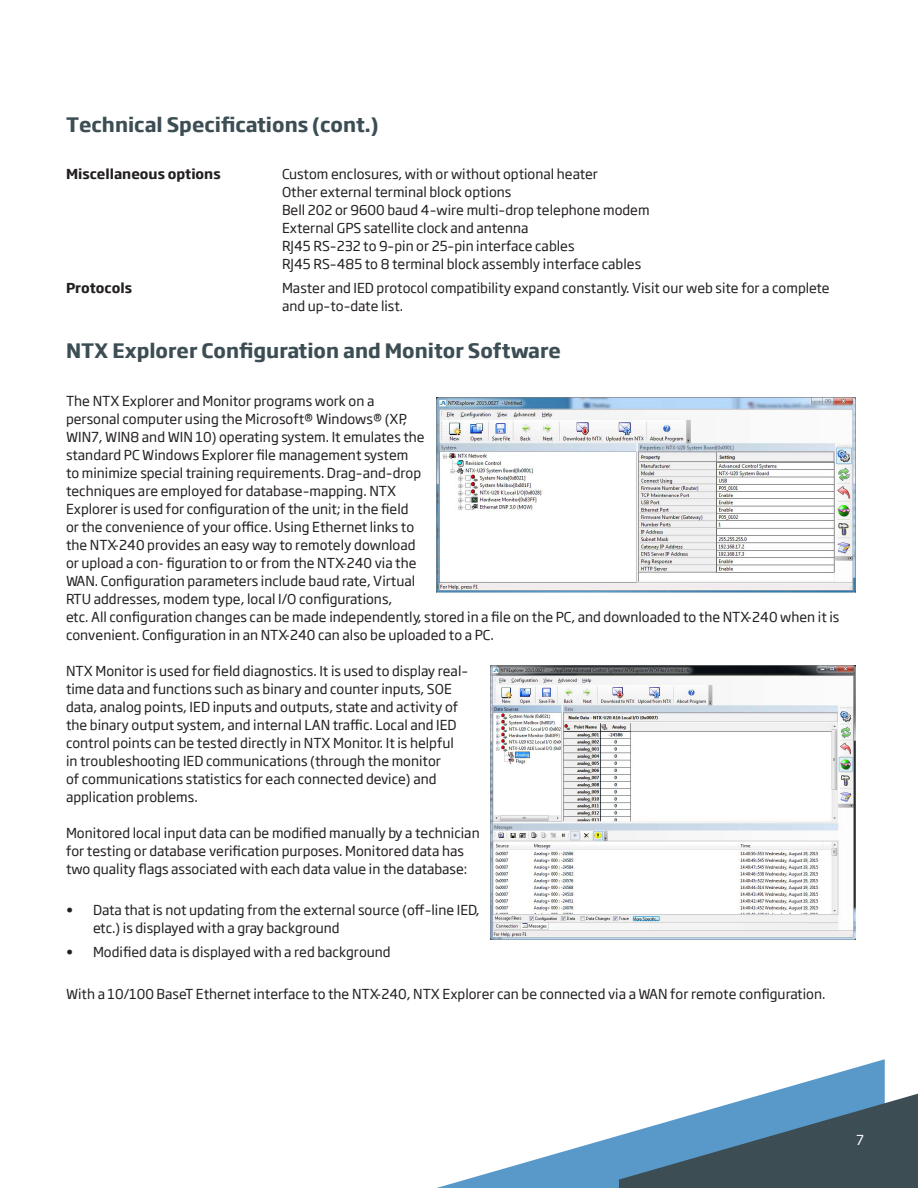
<style>
.page{position:relative;width:918px;height:1188px;background:#fff}
.page>*{position:absolute;margin:0;border:0;box-sizing:border-box;transform-origin:0 0}
.TS1{font:700 19.5px "Soho Gothic Pro";color:#3c4d54}
.TS1-2{font:13.5px/18px "Soho Gothic Pro";color:#231f20}
.TS1-3{font:700 13.5px "Soho Gothic Pro";color:#231f20}
.t1{font:13.5px "Soho Gothic Pro";color:#fff}
</style>
<div class="page">
<svg style="left:437px;top:1059px;width:448px;height:129px"></svg>
<svg style="left:619px;top:1090px;width:299px;height:98px;background:#5f7e93"></svg>
<img style="left:437px;top:398px;width:418px;height:195px">
<img style="left:491px;top:665px;width:364px;height:274px">
<p class="TS1" style="left:66px;top:109px;width:314px">Technical Specifications (cont.)</p>
<p class="TS1-3" style="left:66px;top:164px;width:156px">Miscellaneous options</p>
<p class="TS1-2" style="left:282px;top:165px;width:369px">Custom enclosures, with or without optional heater<br>Other external terminal block options<br>Bell 202 or 9600 baud 4–wire multi–drop telephone modem External GPS satellite clock and antenna<br>RJ45 RS–232 to 9–pin or 25–pin interface cables<br>RJ45 RS–485 to 8 terminal block assembly interface cables</p>
<p class="TS1-3" style="left:66px;top:277px;width:68px">Protocols</p>
<p class="TS1-2" style="left:282px;top:278px;width:549px">Master and IED protocol compatibility expand constantly. Visit our web site for a complete and up–to–date list.</p>
<p class="TS1" style="left:66px;top:336px;width:496px">NTX Explorer Configuration and Monitor Software</p>
<p class="TS1-2" style="left:66px;top:391px;width:775px">The NTX Explorer and Monitor programs work on a<br>personal computer using the Microsoft® Windows® (XP,<br>WIN7, WIN8 and WIN 10) operating system. It emulates the<br>standard PC Windows Explorer file management system<br>to minimize special training requirements. Drag–and–drop<br>techniques are employed for database–mapping. NTX<br>Explorer is used for configuration of the unit; in the field<br>or the convenience of your office. Using Ethernet links to<br>the NTX-240 provides an easy way to remotely download<br>or upload a con- figuration to or from the NTX-240 via the<br>WAN. Configuration parameters include baud rate, Virtual<br>RTU addresses, modem type, local I/O configurations,<br>etc. All configuration changes can be made independently, stored in a file on the PC, and downloaded to the NTX-240 when it is convenient. Configuration in an NTX-240 can also be uploaded to a PC.</p>
<p class="TS1-2" style="left:66px;top:661px;width:404px">NTX Monitor is used for field diagnostics. It is used to display real– time data and functions such as binary and counter inputs, SOE data, analog points, IED inputs and outputs, state and activity of the binary output system, and internal LAN traffic. Local and IED control points can be tested directly in NTX Monitor. It is helpful in troubleshooting IED communications (through the monitor<br>of communications statistics for each connected device) and application problems.</p>
<p class="TS1-2" style="left:66px;top:823px;width:415px">Monitored local input data can be modified manually by a technician for testing or database verification purposes. Monitored data has two quality flags associated with each data value in the database:</p>
<p class="TS1-2" style="left:93px;top:901px;width:388px;text-indent:-27px">• Data that is not updating from the external source (off–line IED, etc.) is displayed with a gray background</p>
<p class="TS1-2" style="left:66px;top:942px;width:326px">• Modified data is displayed with a red background</p>
<p class="TS1-2" style="left:66px;top:984px;width:761px">With a 10/100 BaseT Ethernet interface to the NTX-240, NTX Explorer can be connected via a WAN for remote configuration.</p>
<p class="t1" style="left:856px;top:1129px;width:9px">7</p>
</div>
